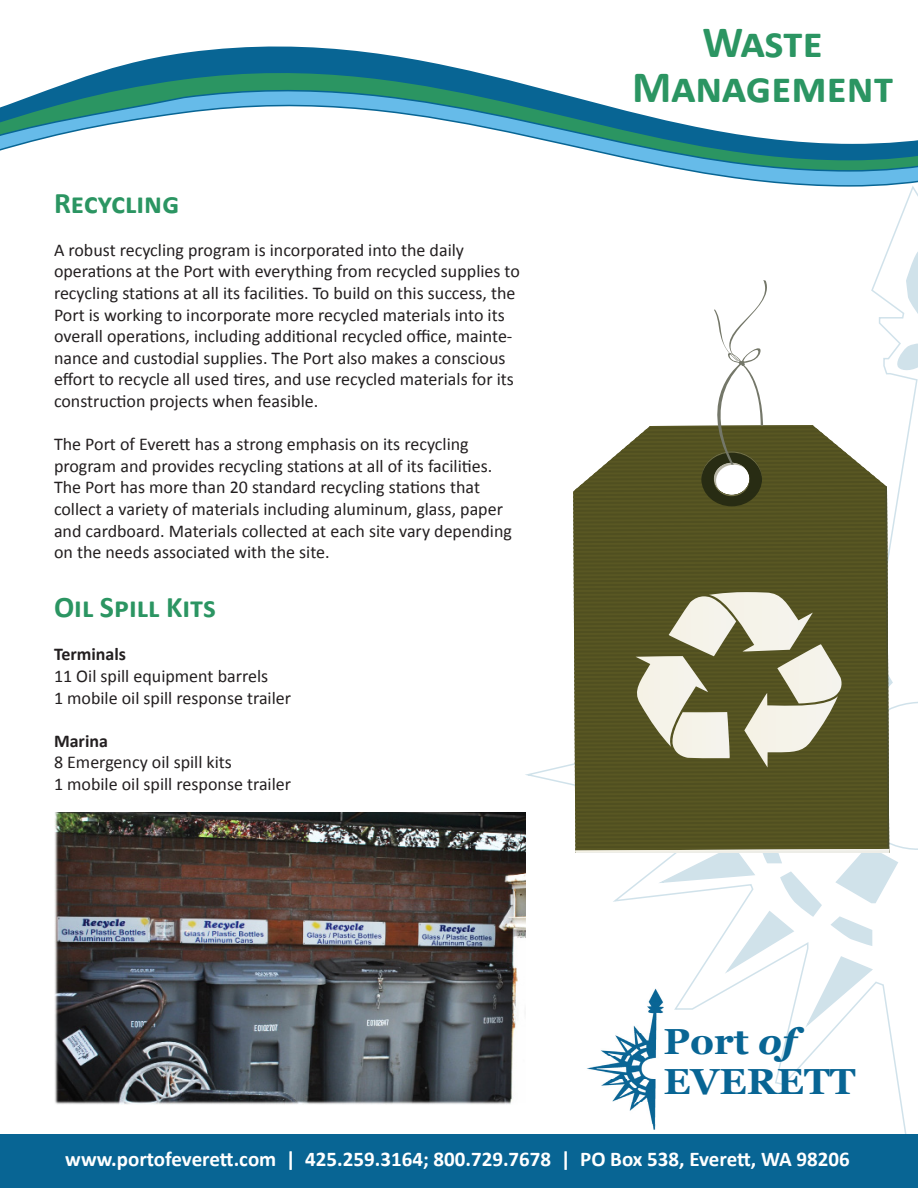
<style>
.page{position:relative;width:918px;height:1188px;background:#fff}
.page>*{position:absolute;margin:0;border:0;box-sizing:border-box;transform-origin:0 0}
.t1{font:700 45px "Calibri";color:#2b9562}
.t2{font:700 36.3px "Georgia";color:#086594;scale:1.04 1}
.t3{font:700 30px "Calibri";color:#2b9562}
.t4{font:700 21px "Calibri";color:#fff}
.t5{font:18px/21.6px "Calibri";color:#231f20}
.t6{font:700 18px "Calibri";color:#231f20}
.s1{font-style:italic}
</style>
<div class="page">
<svg style="left:132px;top:46px;width:301px;height:17px;fill:#086594"></svg>
<svg style="left:0;top:63px;width:918px;height:124px"></svg>
<div style="left:0;top:1134px;width:918px;height:54px;background:#086594"></div>
<svg style="left:573px;top:241px;width:345px;height:790px"></svg>
<img style="left:586px;top:988px;width:78px;height:142px">
<img style="left:54px;top:813px;width:472px;height:291px">
<p class="t3" style="left:54px;top:184px;width:127px">Recycling</p>
<p class="t5" style="left:54px;top:238px;width:468px">A robust recycling program is incorporated into the daily operations at the Port with everything from recycled supplies to recycling stations at all its facilities. To build on this success, the Port is working to incorporate more recycled materials into its overall operations, including additional recycled office, mainte&shy;nance and custodial supplies. The Port also makes a conscious effort to recycle all used tires, and use recycled materials for its construction projects when feasible.</p>
<p class="t5" style="left:54px;top:433px;width:460px">The Port of Everett has a strong emphasis on its recycling program and provides recycling stations at all of its facilities.<br>The Port has more than 20 standard recycling stations that collect a variety of materials including aluminum, glass, paper and cardboard. Materials collected at each site vary depending on the needs associated with the site.</p>
<p class="t3" style="left:54px;top:589px;width:163px">Oil Spill Kits</p>
<p class="t6" style="left:54px;top:643px;width:74px">Terminals</p>
<p class="t5" style="left:54px;top:664px;width:216px">11 Oil spill equipment barrels</p>
<p class="t5" style="left:54px;top:686px;width:239px">1 mobile oil spill response trailer</p>
<p class="t6" style="left:54px;top:730px;width:55px">Marina</p>
<p class="t5" style="left:54px;top:751px;width:180px">8 Emergency oil spill kits</p>
<p class="t5" style="left:54px;top:772px;width:239px">1 mobile oil spill response trailer</p>
<p class="t1" style="left:703px;top:14px;width:122px">Waste</p>
<p class="t1" style="left:632px;top:59px;width:263px">Management</p>
<p class="t2" style="left:664px;top:1021px;width:129px">Port <span class="s1">of</span></p>
<p class="t2" style="left:664px;top:1060px;width:186px">EVERETT</p>
<p class="t4" style="left:65px;top:1146px;width:786px">www.portofeverett.com | 425.259.3164; 800.729.7678 | PO Box 538, Everett, WA 98206</p>
</div>
